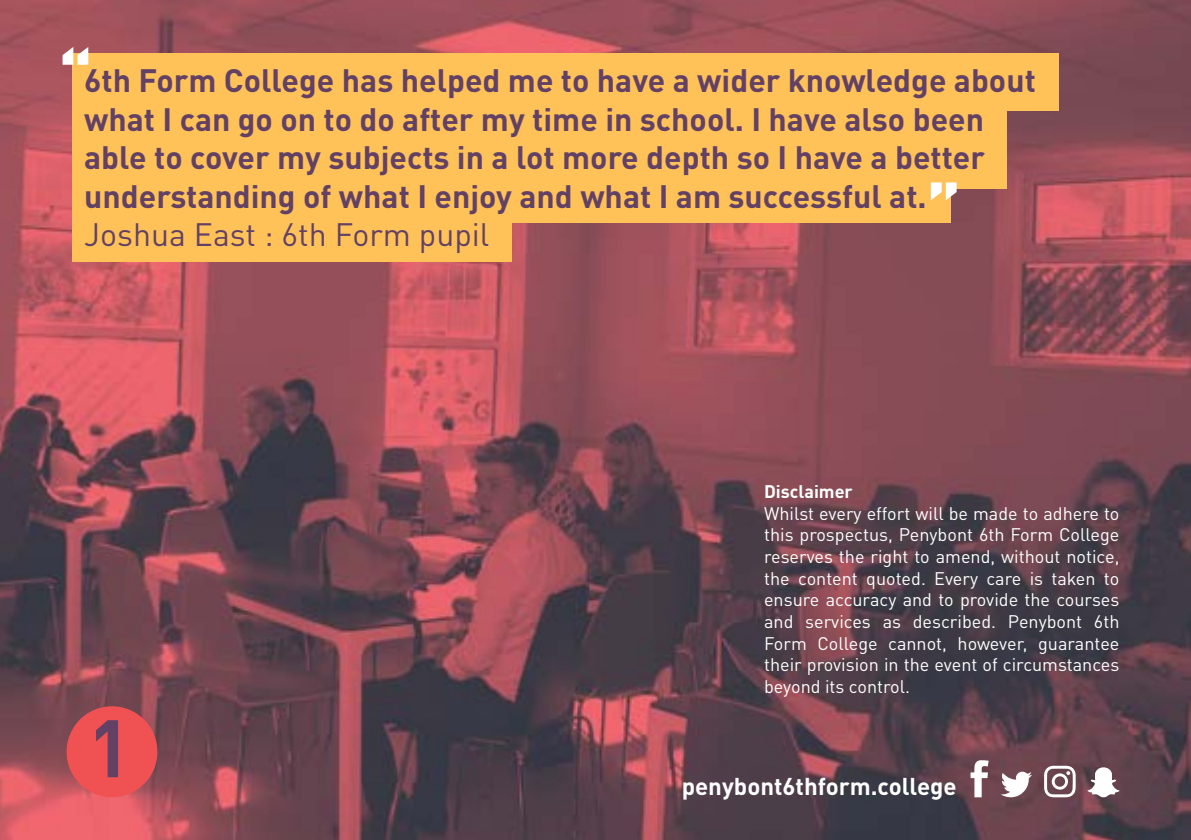
<style>
.page{position:relative;width:1191px;height:840px;background:#fff}
.page>*{position:absolute;margin:0;border:0;box-sizing:border-box;transform-origin:0 0}
.t1{font:700 80px "DINOT";color:#624165}
.t2{font:700 32px/38.4px "DINOT";color:#624165}
.t3{font:32px "DINOT";color:#624165}
.t4{font:700 24px "DINOT";color:#fff}
.t5{font:18px/21.6px "DINOT";color:#fff;text-align:justify}
.t6{font:700 18px "DINOT";color:#fff}
</style>
<div class="page">
<img style="left:0;top:0;width:1191px;height:839px">
<div style="left:68px;top:706px;width:88px;height:89px;background:#f05153;border-radius:50%"></div>
<div style="left:67px;top:705px;width:90px;height:91px;border:2px solid #f05153;border-radius:50%"></div>
<svg style="left:1087px;top:767px;width:32px;height:29px"></svg>
<svg style="left:970px;top:759px;width:18px;height:37px"></svg>
<svg style="left:1000px;top:771px;width:32px;height:29px"></svg>
<svg style="left:1044px;top:765px;width:31px;height:31px"></svg>
<div style="left:72px;top:53px;width:987px;height:58px;background:#ffc259"></div>
<div style="left:72px;top:82px;width:934px;height:106px;background:#ffc259"></div>
<div style="left:72px;top:174px;width:878px;height:49px;background:#ffc259"></div>
<div style="left:72px;top:213px;width:439px;height:49px;background:#ffc259"></div>
<svg style="left:931px;top:182px;width:25px;height:18px"></svg>
<svg style="left:63px;top:47px;width:25px;height:18px"></svg>
<h2 class="t2" style="left:84px;top:61px;width:953px">6th Form College has helped me to have a wider knowledge about what I can go on to do after my time in school. I have also been able to cover my subjects in a lot more depth so I have a better understanding of what I enjoy and what I am successful at.</h2>
<h2 class="t3" style="left:84px;top:214px;width:407px">Joshua East : 6th Form pupil</h2>
<h1 class="t1" style="left:88px;top:695px;width:45px">1</h1>
<p class="t6" style="left:764px;top:479px;width:90px">Disclaimer</p>
<p class="t5" style="left:764px;top:502px;width:357px">Whilst every effort will be made to adhere to this prospectus, Penybont 6th Form College reserves the right to amend, without notice, the content quoted. Every care is taken to ensure accuracy and to provide the courses and services as described. Penybont 6th Form College cannot, however, guarantee their provision in the event of circumstances beyond its control.</p>
<h3 class="t4" style="left:681px;top:770px;width:276px">penybont6thform.college</h3>
</div>
